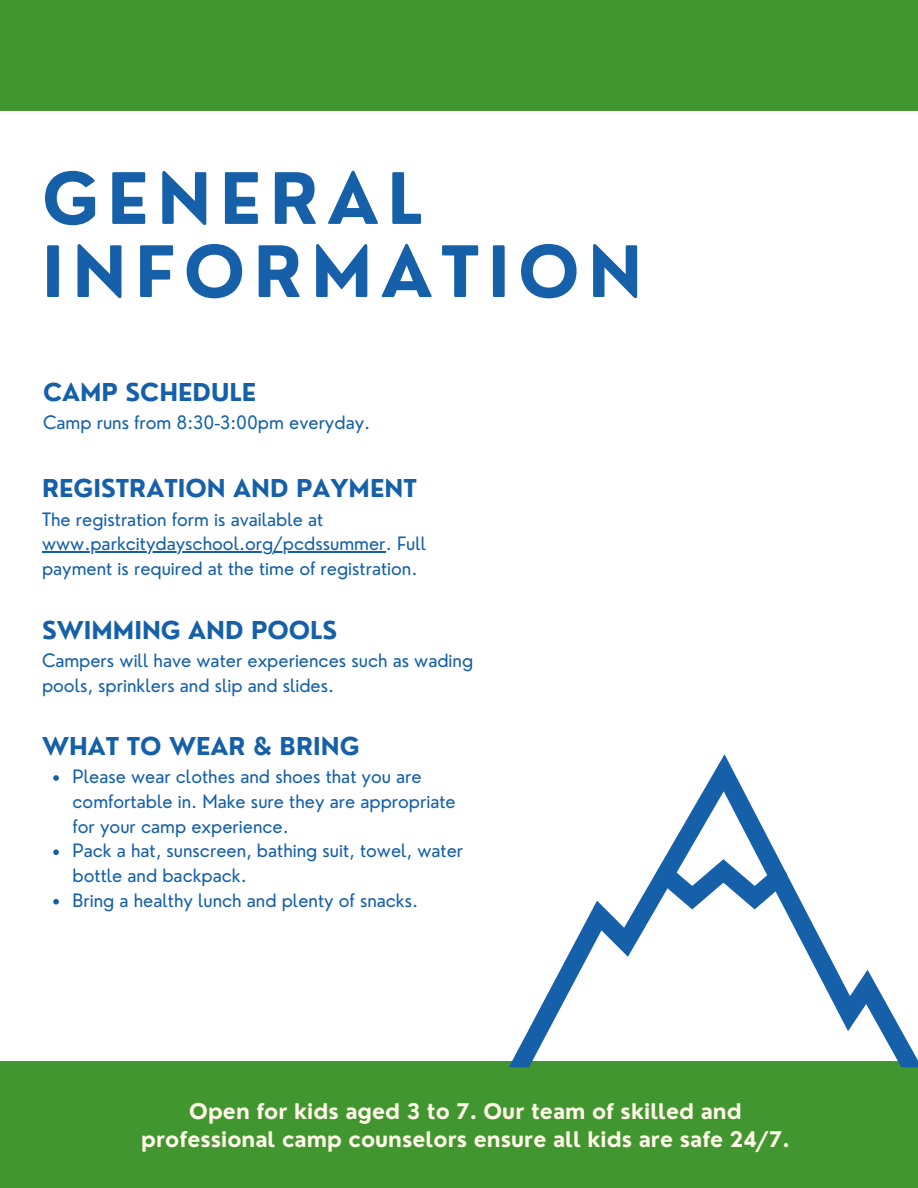
<style>
.page{position:relative;width:918px;height:1188px;background:#fff}
.page>*{position:absolute;margin:0;border:0;box-sizing:border-box;transform-origin:0 0}
.t1{font:700 69px/73.2px "Nourd";letter-spacing:.12em;color:#1560a9}
.t2{font:700 24px "Nourd";color:#1560a9}
.t3{font:700 21px/28px "Nourd";color:#fff8e9;text-align:center}
.t4{font:18px/24.8px "Nourd";color:#1560a9}
</style>
<div class="page">
<div style="left:0;top:1061px;width:918px;height:127px;background:#429630"></div>
<svg style="left:509px;top:754px;width:409px;height:313px"></svg>
<hr style="left:42px;top:551px;width:344px;height:2px;background:#1560a9">
<svg style="left:53px;top:775px;width:6px;height:6px"></svg>
<svg style="left:53px;top:849px;width:6px;height:6px"></svg>
<svg style="left:53px;top:899px;width:6px;height:6px"></svg>
<div style="left:0;top:0;width:918px;height:111px;background:#429630"></div>
<p class="t1" style="left:42px;top:161px;width:602px">GENERAL<br>INFORMATION</p>
<p class="t2" style="left:43px;top:377px;width:215px">CAMP SCHEDULE</p>
<p class="t4" style="left:43px;top:410px;width:329px">Camp runs from 8:30-3:00pm everyday.</p>
<h3 class="t2" style="left:42px;top:473px;width:376px">REGISTRATION AND PAYMENT</h3>
<h1 class="t4" style="left:42px;top:506px;width:283px">The registration form is available at</h1>
<p class="t4" style="left:42px;top:531px;width:386px">www.parkcitydayschool.org/pcdssummer. Full payment is required at the time of registration.</p>
<p class="t2" style="left:42px;top:615px;width:297px">SWIMMING AND POOLS</p>
<p class="t4" style="left:42px;top:648px;width:433px">Campers will have water experiences such as wading pools, sprinklers and slip and slides.</p>
<h2 class="t2" style="left:42px;top:731px;width:319px">WHAT TO WEAR &amp; BRING</h2>
<p class="t4" style="left:73px;top:764px;width:385px">Please wear clothes and shoes that you are comfortable in. Make sure they are appropriate for your camp experience.</p>
<p class="t4" style="left:73px;top:838px;width:392px">Pack a hat, sunscreen, bathing suit, towel, water bottle and backpack.</p>
<p class="t4" style="left:73px;top:888px;width:347px">Bring a healthy lunch and plenty of snacks.</p>
<p class="t3" style="left:141px;top:1097px;width:650px">Open for kids aged 3 to 7. Our team of skilled and professional camp counselors ensure all kids are safe 24/7.</p>
</div>
